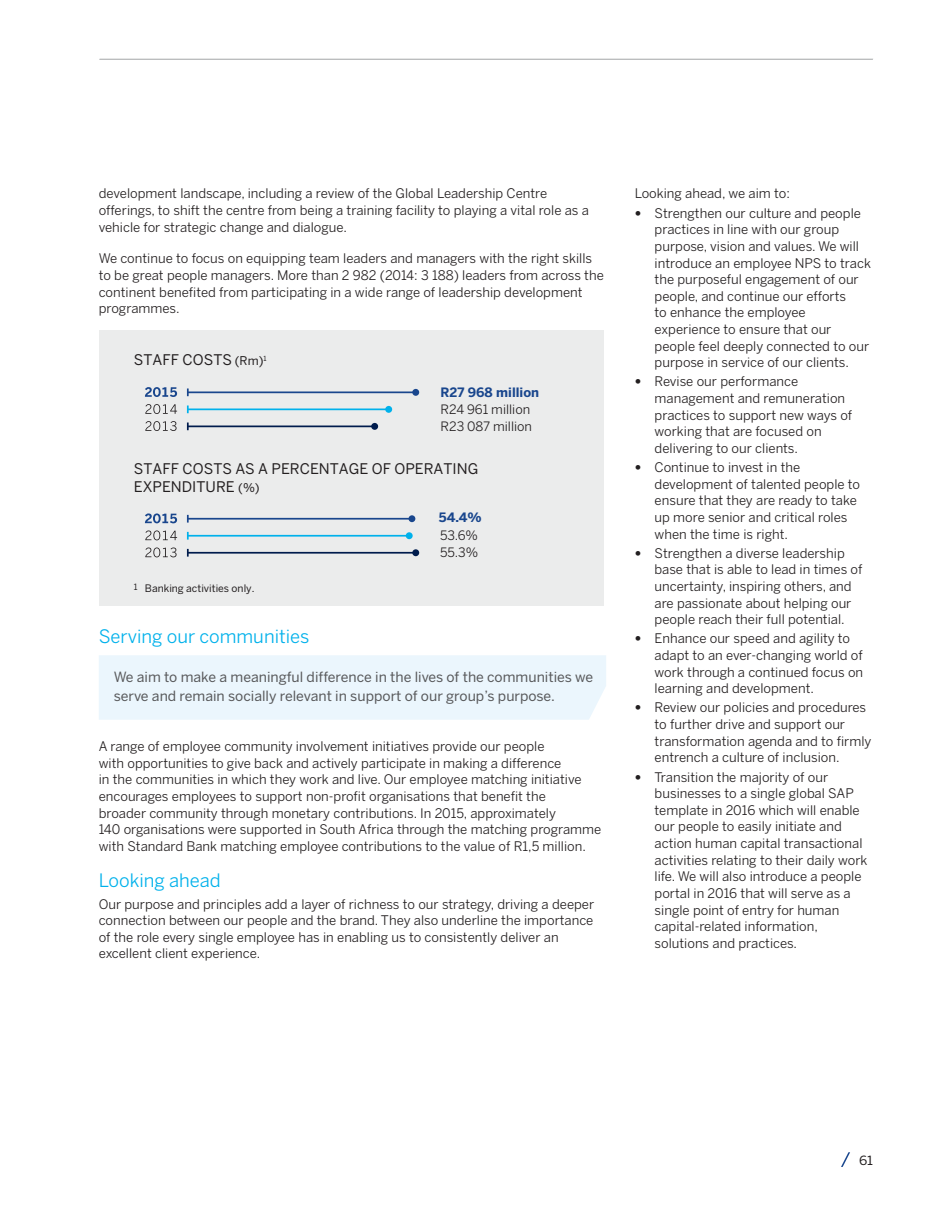
<style>
.page{position:relative;width:942px;height:1215px;background:#fff}
.page>*{position:absolute;margin:0;border:0;box-sizing:border-box;transform-origin:0 0}
.t1{font:18.38px "Benton Sans";color:#00b1eb}
.t2{font:14.53px/17.2px "Benton Sans";color:#231f20}
.t3{font:14px/18.4px "Benton Sans";color:#58595b}
.t4{font:13.12px/16.6px "Benton Sans";color:#231f20}
.t5{font:12.78px/17.2px "Benton Sans";color:#231f20}
.t6{font:700 12.78px "Benton Sans";color:#19468d}
.t7{font:12.6px "Benton Sans";color:#231f20;scale:1.06 1}
.t8{font:10.33px "Benton Sans";color:#231f20}
.s1{font-size:12.08px}
.s2{font-family:"Helvetica Neue LT Std";font-weight:300}
</style>
<div class="page">
<hr style="left:99px;top:59px;width:774px;height:1px;background:#9d9fa1">
<svg style="left:841px;top:1152px;width:9px;height:14px"></svg>
<div style="left:99px;top:331px;width:504px;height:275px;background:#ebecec"></div>
<svg style="left:145px;top:387px;width:32px;height:10px"></svg>
<svg style="left:145px;top:404px;width:32px;height:10px"></svg>
<svg style="left:145px;top:421px;width:31px;height:10px"></svg>
<hr style="left:188px;top:391px;width:226px;height:2px;background:#19468d">
<svg style="left:187px;top:388px;width:2px;height:8px"></svg>
<hr style="left:188px;top:408px;width:201px;height:2px;background:#00b1eb">
<svg style="left:187px;top:405px;width:2px;height:8px"></svg>
<hr style="left:188px;top:425px;width:190px;height:2px;background:#001c4d">
<svg style="left:187px;top:422px;width:2px;height:8px"></svg>
<svg style="left:145px;top:513px;width:32px;height:10px"></svg>
<svg style="left:145px;top:530px;width:32px;height:10px"></svg>
<svg style="left:145px;top:547px;width:31px;height:10px"></svg>
<hr style="left:188px;top:518px;width:226px;height:1px;background:#19468d">
<svg style="left:187px;top:515px;width:2px;height:7px"></svg>
<div style="left:408px;top:515px;width:7px;height:7px;background:#19468d;border-radius:50%"></div>
<hr style="left:188px;top:535px;width:224px;height:1px;background:#00b1eb">
<svg style="left:187px;top:532px;width:2px;height:7px"></svg>
<hr style="left:188px;top:552px;width:226px;height:1px;background:#001c4d">
<svg style="left:187px;top:549px;width:2px;height:7px"></svg>
<div style="left:412px;top:389px;width:7px;height:7px;background:#19468d;border-radius:50%"></div>
<div style="left:385px;top:406px;width:7px;height:7px;background:#00b1eb;border-radius:50%"></div>
<div style="left:371px;top:423px;width:7px;height:7px;background:#001c4d;border-radius:50%"></div>
<div style="left:406px;top:532px;width:7px;height:7px;background:#00b1eb;border-radius:50%"></div>
<div style="left:412px;top:549px;width:7px;height:7px;background:#001c4d;border-radius:50%"></div>
<div style="left:99px;top:655px;width:507px;height:64px;background:#ebf6fd"></div>
<p class="t4" style="left:99px;top:186px;width:492px">development landscape, including a review of the Global Leadership Centre offerings, to shift the centre from being a training facility to playing a vital role as a vehicle for strategic change and dialogue.</p>
<p class="t4" style="left:99px;top:251px;width:506px">We continue to focus on equipping team leaders and managers with the right skills to be great people managers. More than 2 982 (2014: 3 188) leaders from across the continent benefited from participating in a wide range of leadership development programmes.</p>
<p class="t2" style="left:134px;top:352px;width:134px">STAFF COSTS <span class="s1">(Rm)</span><sup>1</sup></p>
<p class="t6" style="left:440px;top:386px;width:100px">R27 968 million</p>
<p class="t5" style="left:440px;top:401px;width:93px">R24 961 million<br>R23 087 million</p>
<p class="t2" style="left:134px;top:461px;width:346px">STAFF COSTS AS A PERCENTAGE OF OPERATING<br>EXPENDITURE <span class="s1">(%)</span></p>
<p class="t8" style="left:134px;top:583px;width:122px"><sup>1</sup> Banking activities only.</p>
<p class="t6" style="left:439px;top:511px;width:44px">54.4%</p>
<p class="t5" style="left:440px;top:528px;width:40px">53.6%<br>55.3%</p>
<h1 class="t1" style="left:99px;top:627px;width:212px">Serving our communities</h1>
<p class="t3" style="left:114px;top:669px;width:481px">We aim to make a meaningful difference in the lives of the communities we serve and remain socially relevant in support of our group’s purpose.</p>
<p class="t4" style="left:99px;top:739px;width:504px">A range of employee community involvement initiatives provide our people<br>with opportunities to give back and actively participate in making a difference<br>in the communities in which they work and live. Our employee matching initiative encourages employees to support non-profit organisations that benefit the<br>broader community through monetary contributions. In 2015, approximately<br>140 organisations were supported in South Africa through the matching programme with Standard Bank matching employee contributions to the value of R1,5 million.</p>
<h1 class="t1" style="left:99px;top:871px;width:123px">Looking ahead</h1>
<p class="t4" style="left:99px;top:896px;width:497px">Our purpose and principles add a layer of richness to our strategy, driving a deeper connection between our people and the brand. They also underline the importance of the role every single employee has in enabling us to consistently deliver an excellent client experience.</p>
<p class="t4" style="left:635px;top:186px;width:157px">Looking ahead, we aim to:</p>
<p class="t4" style="left:654px;top:205px;width:218px;text-indent:-20px"><span class="s2">•</span> Strengthen our culture and people practices in line with our group purpose, vision and values. We will introduce an employee NPS to track the purposeful engagement of our people, and continue our efforts<br>to enhance the employee experience to ensure that our people feel deeply connected to our purpose in service of our clients.</p>
<p class="t4" style="left:654px;top:374px;width:199px;text-indent:-20px"><span class="s2">•</span> Revise our performance management and remuneration practices to support new ways of working that are focused on delivering to our clients.</p>
<p class="t4" style="left:654px;top:460px;width:207px;text-indent:-20px"><span class="s2">•</span> Continue to invest in the development of talented people to ensure that they are ready to take up more senior and critical roles when the time is right.</p>
<p class="t4" style="left:654px;top:545px;width:209px;text-indent:-20px"><span class="s2">•</span> Strengthen a diverse leadership base that is able to lead in times of uncertainty, inspiring others, and are passionate about helping our people reach their full potential.</p>
<p class="t4" style="left:654px;top:631px;width:210px;text-indent:-20px"><span class="s2">•</span> Enhance our speed and agility to adapt to an ever-changing world of work through a continued focus on learning and development.</p>
<p class="t4" style="left:654px;top:700px;width:218px;text-indent:-20px"><span class="s2">•</span> Review our policies and procedures to further drive and support our transformation agenda and to firmly entrench a culture of inclusion.</p>
<p class="t4" style="left:654px;top:769px;width:214px;text-indent:-20px"><span class="s2">•</span> Transition the majority of our businesses to a single global SAP template in 2016 which will enable our people to easily initiate and action human capital transactional activities relating to their daily work life. We will also introduce a people portal in 2016 that will serve as a single point of entry for human capital-related information, solutions and practices.</p>
<p class="t7" style="left:859px;top:1154px;width:15px">61</p>
</div>
